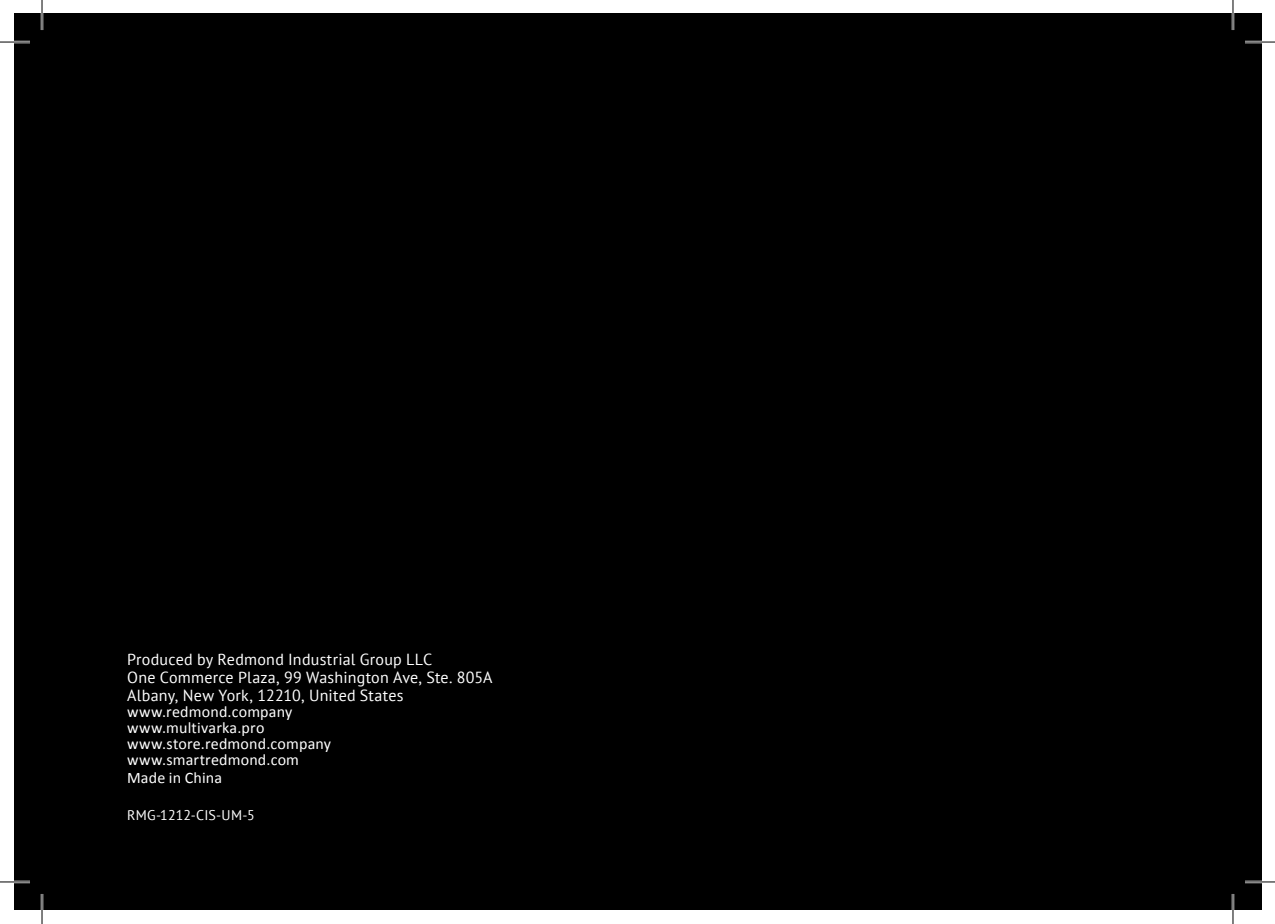
<style>
.page{position:relative;width:1275px;height:924px;background:#fff}
.page>*{position:absolute;margin:0;border:0;box-sizing:border-box;transform-origin:0 0}
.t1{font:16px/18px "PT Sans";letter-spacing:.015em;color:#fff}
.t2{font:16px/16px "Calibri";letter-spacing:.01em;color:#fff}
.t3{font:14px "PT Sans";letter-spacing:.01em;color:#fff}
</style>
<div class="page">
<div style="left:14px;top:14px;width:1247px;height:895px;background:#000"></div>
<hr style="left:0;top:41px;width:30px;height:2px;background:#fff">
<hr style="left:1245px;top:41px;width:30px;height:2px;background:#fff">
<hr style="left:0;top:880px;width:30px;height:2px;background:#fff">
<hr style="left:1245px;top:880px;width:30px;height:2px;background:#fff">
<hr style="left:41px;top:0;width:2px;height:30px;background:#fff">
<hr style="left:41px;top:893px;width:2px;height:30px;background:#fff">
<hr style="left:1231px;top:0;width:3px;height:30px;background:#fff">
<hr style="left:1231px;top:893px;width:3px;height:30px;background:#fff">
<hr style="left:0;top:42px;width:30px;height:1px;background:#000">
<hr style="left:1245px;top:42px;width:30px;height:1px;background:#000">
<hr style="left:0;top:881px;width:30px;height:1px;background:#000">
<hr style="left:1245px;top:881px;width:30px;height:1px;background:#000">
<hr style="left:42px;top:0;width:1px;height:30px;background:#000">
<hr style="left:42px;top:893px;width:1px;height:30px;background:#000">
<hr style="left:1232px;top:0;width:1px;height:30px;background:#000">
<hr style="left:1232px;top:893px;width:1px;height:30px;background:#000">
<p class="t1" style="left:127px;top:650px;width:367px">Produced by Redmond Industrial Group LLC<br>One Commerce Plaza, 99 Washington Ave, Ste. 805A<br>Albany, New York, 12210, United States</p>
<p class="t2" style="left:127px;top:703px;width:206px">www.redmond.company www.multivarka.pro www.store.redmond.company www.smartredmond.com</p>
<p class="t2" style="left:127px;top:769px;width:96px">Made in China</p>
<p class="t3" style="left:127px;top:805px;width:129px">RMG-1212-CIS-UM-5</p>
</div>
